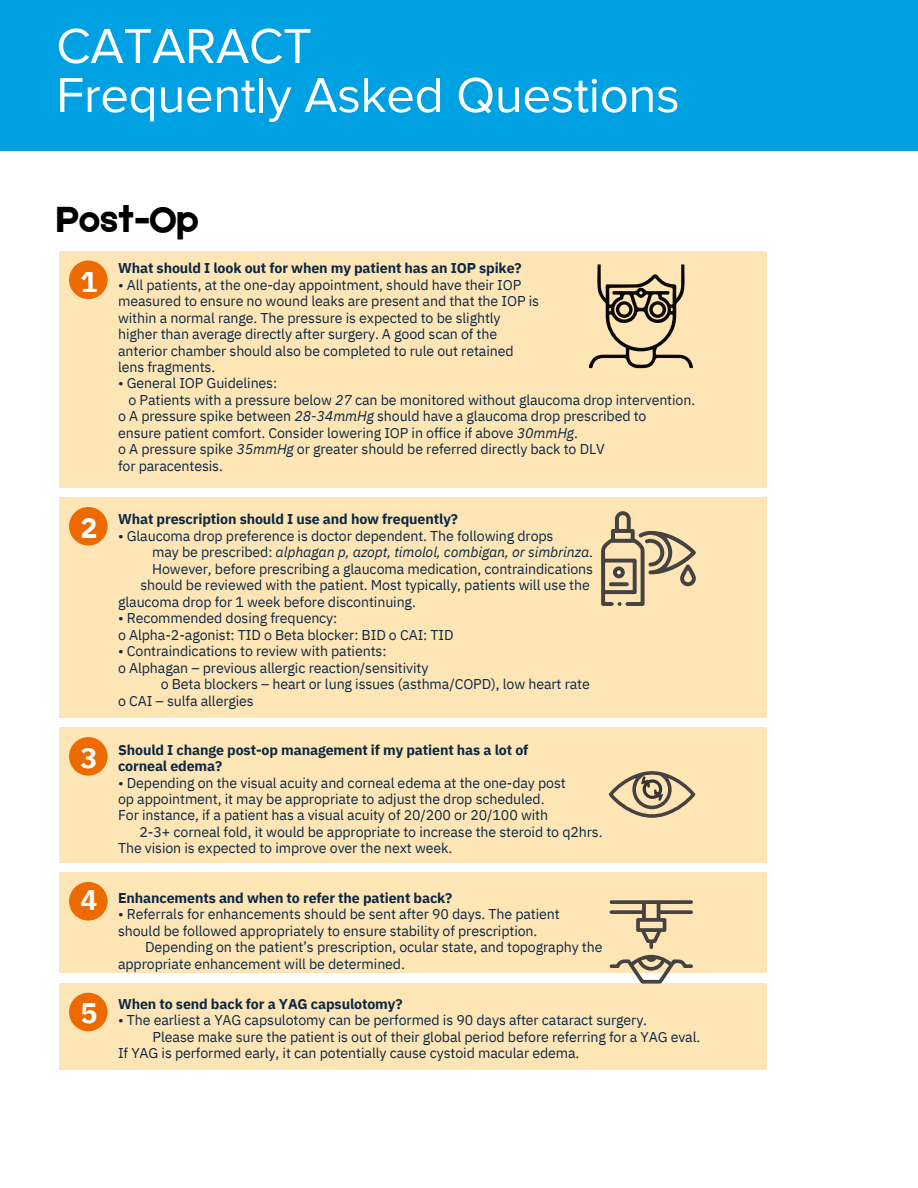
<style>
.page{position:relative;width:918px;height:1188px;background:#fff}
.page>*{position:absolute;margin:0;border:0;box-sizing:border-box;transform-origin:0 0}
.t1{font:51px "Proxima Nova";letter-spacing:-.005em;color:#fff}
.t2{font:38.7px "Etna";letter-spacing:-.01em;color:#000}
.t3{font:700 28.35px "IBM Plex Sans";color:#fff}
.t4{font:14.25px/16.5px "IBM Plex Sans";letter-spacing:-.01em;color:#0c2843;text-align:right}
.t5{font:700 14.25px "IBM Plex Sans";letter-spacing:-.01em;color:#0c2843}
.s1{font-style:italic}
</style>
<div class="page">
<div style="left:0;top:0;width:918px;height:151px;background:#00a1e3"></div>
<div style="left:59px;top:873px;width:708px;height:100px;background:#fee5b6"></div>
<div style="left:69px;top:882px;width:39px;height:39px;background:#ec6a00;border-radius:50%"></div>
<div style="left:59px;top:983px;width:708px;height:86px;background:#fee5b6"></div>
<div style="left:69px;top:993px;width:39px;height:38px;background:#ec6a00;border-radius:50%"></div>
<svg style="left:610px;top:900px;width:83px;height:84px"></svg>
<div style="left:59px;top:498px;width:708px;height:220px;background:#fee5b6"></div>
<div style="left:69px;top:507px;width:39px;height:39px;background:#ec6a00;border-radius:50%"></div>
<svg style="left:601px;top:511px;width:95px;height:95px"></svg>
<div style="left:59px;top:251px;width:708px;height:236px;background:#fee5b6"></div>
<div style="left:69px;top:261px;width:39px;height:38px;background:#ec6a00;border-radius:50%"></div>
<svg style="left:589px;top:264px;width:104px;height:104px"></svg>
<div style="left:59px;top:728px;width:708px;height:134px;background:#fee5b6"></div>
<div style="left:69px;top:737px;width:39px;height:39px;background:#ec6a00;border-radius:50%"></div>
<svg style="left:608px;top:771px;width:87px;height:47px"></svg>
<p class="t1" style="left:56px;top:18px;width:257px">CATARACT</p>
<p class="t1" style="left:56px;top:67px;width:625px">Frequently Asked Questions</p>
<p class="t2" style="left:56px;top:193px;width:144px">Post-Op</p>
<p class="t3" style="left:81px;top:263px;width:19px">1</p>
<p class="t3" style="left:81px;top:509px;width:19px">2</p>
<p class="t3" style="left:81px;top:739px;width:19px">3</p>
<p class="t3" style="left:81px;top:881px;width:19px">4</p>
<p class="t3" style="left:81px;top:994px;width:19px">5</p>
<p class="t5" style="left:118px;top:259px;width:405px">What should I look out for when my patient has an IOP spike?</p>
<p class="t4" style="left:118px;top:276px;width:405px">• All patients, at the one-day appointment, should have their IOP</p>
<p class="t4" style="left:118px;top:293px;width:422px">measured to ensure no wound leaks are present and that the IOP is</p>
<p class="t4" style="left:118px;top:309px;width:384px">within a normal range. The pressure is expected to be slightly</p>
<p class="t4" style="left:118px;top:325px;width:381px">higher than average directly after surgery. A good scan of the</p>
<p class="t4" style="left:118px;top:342px;width:397px">anterior chamber should also be completed to rule out retained</p>
<p class="t4" style="left:118px;top:358px;width:99px">lens fragments.</p>
<p class="t4" style="left:118px;top:375px;width:161px">• General IOP Guidelines:</p>
<p class="t4" style="left:129px;top:391px;width:568px">o Patients with a pressure below <span class="s1">27</span> can be monitored without glaucoma drop intervention.</p>
<p class="t4" style="left:118px;top:408px;width:530px">o A pressure spike between <span class="s1">28-34mmHg</span> should have a glaucoma drop prescribed to</p>
<p class="t4" style="left:118px;top:424px;width:461px">ensure patient comfort. Consider lowering IOP in office if above <span class="s1">30mmHg</span>.</p>
<p class="t4" style="left:118px;top:441px;width:488px">o A pressure spike <span class="s1">35mmHg</span> or greater should be referred directly back to DLV</p>
<p class="t4" style="left:118px;top:457px;width:106px">for paracentesis.</p>
<h1 class="t5" style="left:118px;top:510px;width:341px">What prescription should I use and how frequently?</h1>
<h2 class="t4" style="left:118px;top:527px;width:437px">• Glaucoma drop preference is doctor dependent. The following drops</h2>
<h3 class="t4" style="left:140px;top:544px;width:454px">may be prescribed: <span class="s1">alphagan p, azopt, timolol, combigan, or simbrinza</span>.<br>However, before prescribing a glaucoma medication, contraindications should be reviewed with the patient. Most typically, patients will use the</h3>
<p class="t4" style="left:118px;top:593px;width:299px">glaucoma drop for 1 week before discontinuing.</p>
<p class="t4" style="left:118px;top:610px;width:221px">• Recommended dosing frequency:</p>
<p class="t4" style="left:118px;top:626px;width:337px">o Alpha-2-agonist: TID o Beta blocker: BID o CAI: TID</p>
<p class="t4" style="left:118px;top:643px;width:270px">• Contraindications to review with patients:</p>
<p class="t4" style="left:118px;top:659px;width:312px">o Alphagan – previous allergic reaction/sensitivity</p>
<p class="t4" style="left:161px;top:675px;width:431px">o Beta blockers – heart or lung issues (asthma/COPD), low heart rate</p>
<p class="t4" style="left:118px;top:692px;width:137px">o CAI – sulfa allergies</p>
<p class="t5" style="left:118px;top:740px;width:412px">Should I change post-op management if my patient has a lot of</p>
<p class="t5" style="left:118px;top:757px;width:106px">corneal edema?</p>
<p class="t4" style="left:118px;top:774px;width:449px">• Depending on the visual acuity and corneal edema at the one-day post</p>
<p class="t4" style="left:118px;top:790px;width:428px">op appointment, it may be appropriate to adjust the drop scheduled.</p>
<p class="t4" style="left:118px;top:807px;width:432px">For instance, if a patient has a visual acuity of 20/200 or 20/100 with</p>
<p class="t4" style="left:140px;top:823px;width:465px">2-3+ corneal fold, it would be appropriate to increase the steroid to q2hrs.</p>
<p class="t4" style="left:118px;top:840px;width:336px">The vision is expected to improve over the next week.</p>
<p class="t5" style="left:118px;top:888px;width:336px">Enhancements and when to refer the patient back?</p>
<p class="t4" style="left:118px;top:906px;width:443px">• Referrals for enhancements should be sent after 90 days. The patient</p>
<p class="t4" style="left:118px;top:922px;width:421px">should be followed appropriately to ensure stability of prescription.</p>
<p class="t4" style="left:145px;top:939px;width:459px">Depending on the patient’s prescription, ocular state, and topography the</p>
<p class="t4" style="left:118px;top:955px;width:288px">appropriate enhancement will be determined.</p>
<p class="t5" style="left:118px;top:994px;width:286px">When to send back for a YAG capsulotomy?</p>
<p class="t4" style="left:118px;top:1012px;width:531px">• The earliest a YAG capsulotomy can be performed is 90 days after cataract surgery.</p>
<p class="t4" style="left:153px;top:1028px;width:549px">Please make sure the patient is out of their global period before referring for a YAG eval.</p>
<p class="t4" style="left:118px;top:1045px;width:463px">If YAG is performed early, it can potentially cause cystoid macular edema.</p>
</div>
